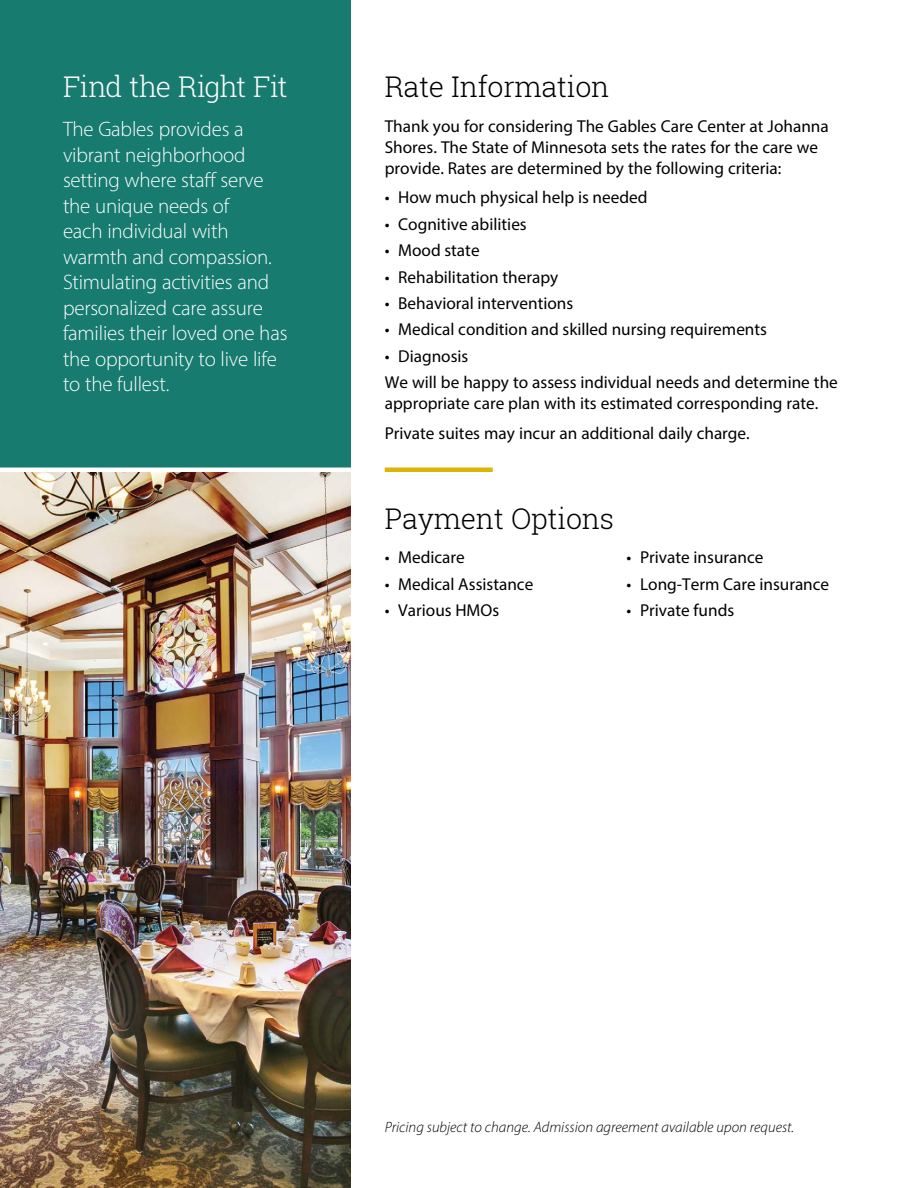
<style>
.page{position:relative;width:918px;height:1188px;background:#fff}
.page>*{position:absolute;margin:0;border:0;box-sizing:border-box;transform-origin:0 0}
.t1{font:300 28.5px "Roboto Slab";letter-spacing:-.01em;color:#000}
.t2{font:300 28.5px "Roboto Slab";letter-spacing:-.03em;color:#fff}
.t3{font:300 21px/25.5px "Myriad Pro";letter-spacing:-.01em;color:#fff}
.t4{font:17.25px/21px "Myriad Pro";color:#000}
.t5{font:italic 300 15px "Myriad Pro";color:#000}
</style>
<div class="page">
<div style="left:0;top:0;width:351px;height:470px;background:#177b6f"></div>
<hr style="left:385px;top:468px;width:108px;height:4px;background:#deb407">
<img style="left:0;top:472px;width:351px;height:716px">
<hr style="left:0;top:468px;width:358px;height:4px;background:#fff">
<h1 class="t2" style="left:63px;top:67px;width:226px">Find the Right Fit</h1>
<p class="t3" style="left:63px;top:116px;width:226px">The Gables provides a vibrant neighborhood setting where staff serve the unique needs of<br>each individual with warmth and compassion.<br>Stimulating activities and personalized care assure families their loved one has the opportunity to live life to the fullest.</p>
<h1 class="t1" style="left:385px;top:67px;width:226px">Rate Information</h1>
<p class="t4" style="left:385px;top:115px;width:446px">Thank you for considering The Gables Care Center at Johanna<br>Shores. The State of Minnesota sets the rates for the care we provide. Rates are determined by the following criteria:</p>
<p class="t4" style="left:385px;top:187px;width:264px">• How much physical help is needed</p>
<p class="t4" style="left:385px;top:213px;width:144px">• Cognitive abilities</p>
<p class="t4" style="left:385px;top:240px;width:96px">• Mood state</p>
<p class="t4" style="left:385px;top:266px;width:175px">• Rehabilitation therapy</p>
<p class="t4" style="left:385px;top:293px;width:190px">• Behavioral interventions</p>
<p class="t4" style="left:385px;top:319px;width:384px">• Medical condition and skilled nursing requirements</p>
<p class="t4" style="left:385px;top:343px;width:455px;line-height:26.4px">• Diagnosis<br>We will be happy to assess individual needs and determine the</p>
<p class="t4" style="left:385px;top:388px;width:435px;line-height:29.7px">appropriate care plan with its estimated corresponding rate.<br>Private suites may incur an additional daily charge.</p>
<h1 class="t1" style="left:385px;top:499px;width:231px">Payment Options</h1>
<p class="t4" style="left:385px;top:547px;width:82px">• Medicare</p>
<p class="t4" style="left:385px;top:573px;width:150px">• Medical Assistance</p>
<p class="t4" style="left:385px;top:600px;width:116px">• Various HMOs</p>
<p class="t4" style="left:627px;top:547px;width:138px">• Private insurance</p>
<p class="t4" style="left:627px;top:573px;width:204px">• Long-Term Care insurance</p>
<p class="t4" style="left:627px;top:600px;width:109px">• Private funds</p>
<p class="t5" style="left:385px;top:1118px;width:411px">Pricing subject to change. Admission agreement available upon request.</p>
</div>
